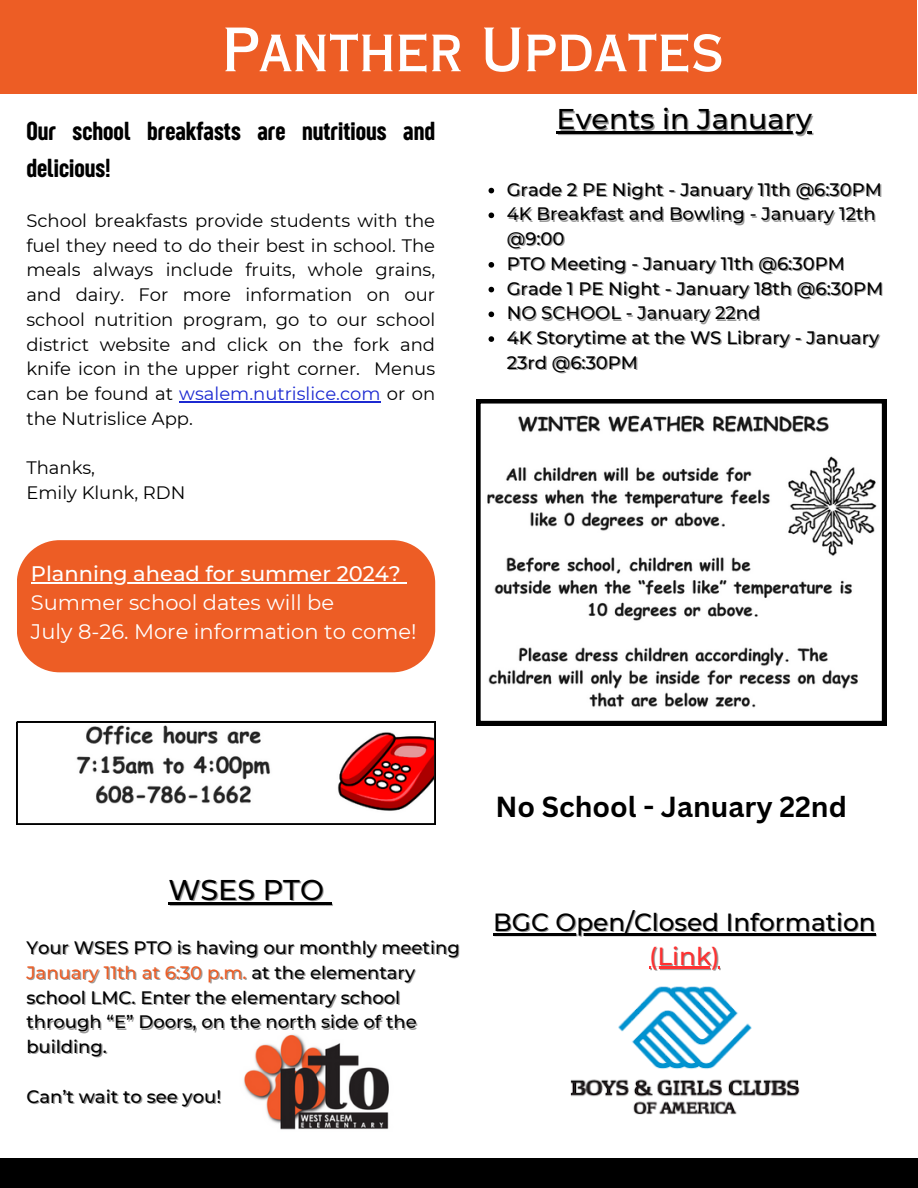
<style>
.page{position:relative;width:918px;height:1188px;background:#fff}
.page>*{position:absolute;margin:0;border:0;box-sizing:border-box;transform-origin:0 0}
.t1{font:60px "Copperplate Gothic LT Pro 30 AB";color:#fff}
.t2{font:500 28.5px "Montserrat";color:#000}
.t3{font:700 28.2px "Canva Sans";color:#000}
.t4{font:27px/37.2px "Sugo Pro Classic";color:#000}
.t5{font:500 24.75px "Montserrat";color:#000}
.t6{font:500 24.75px "Montserrat";color:#ff3131}
.t7{font:21px "Montserrat";color:#fff}
.t8{font:500 21px "Montserrat";color:#fff}
.t9{font:500 18px/24.8px "Montserrat";color:#000}
.t10{font:18px/24.8px "Montserrat";color:#000;text-align:justify}
.s1{color:#1c29d1}
.s2{color:rgb(0 0 0/.4)}
.s3{color:#ed5d25}
</style>
<div class="page">
<img style="left:0;top:0;width:918px;height:1188px">
<hr style="left:168px;top:902px;width:156px;height:3px;background:#000">
<svg style="left:324px;top:902px;width:8px;height:3px"></svg>
<img style="left:542px;top:955px;width:285px;height:189px">
<hr style="left:493px;top:933px;width:383px;height:2px;background:#000">
<hr style="left:649px;top:967px;width:71px;height:2px;background:#ff3131">
<svg style="left:476px;top:399px;width:410px;height:326px"></svg>
<svg style="left:17px;top:722px;width:418px;height:102px"></svg>
<div style="left:17px;top:540px;width:418px;height:132px;background:#ed5d25"></div>
<hr style="left:31px;top:582px;width:370px;height:1px;background:#fff">
<hr style="left:557px;top:132px;width:255px;height:2px;background:#000">
<svg style="left:489px;top:188px;width:5px;height:5px"></svg>
<svg style="left:489px;top:213px;width:5px;height:5px"></svg>
<svg style="left:489px;top:262px;width:5px;height:6px"></svg>
<svg style="left:489px;top:287px;width:5px;height:5px"></svg>
<svg style="left:489px;top:312px;width:5px;height:5px"></svg>
<svg style="left:489px;top:336px;width:5px;height:6px"></svg>
<hr style="left:179px;top:401px;width:202px;height:1px;background:#1c29d1">
<p class="t1" style="left:222px;top:28px;width:503px">Panther Updates</p>
<p class="t4" style="left:26px;top:113px;width:410px">Our school breakfasts are nutritious and delicious!</p>
<p class="t10" style="left:26px;top:208px;width:410px">School breakfasts provide students with the fuel they need to do their best in school. The meals always include fruits, whole grains, and dairy. For more information on our school nutrition program, go to our school district website and click on the fork and knife icon in the upper right corner. Menus can be found at <span class="s1">wsalem.nutrislice.com</span> or on the Nutrislice App.</p>
<p class="t10" style="left:26px;top:456px;width:70px">Thanks,</p>
<p class="t10" style="left:26px;top:480px;width:161px">Emily Klunk, RDN</p>
<p class="t8" style="left:31px;top:561px;width:371px">Planning ahead for summer 2024?</p>
<p class="t7" style="left:31px;top:590px;width:305px">Summer school dates will be</p>
<p class="t7" style="left:31px;top:619px;width:387px">July 8-26. More information to come!</p>
<p class="t2" style="left:557px;top:102px;width:257px">Events in January</p>
<p class="t9" style="left:507px;top:177px;width:377px">Grade 2 PE Night - January 11th @6:30PM</p>
<p class="t9" style="left:507px;top:201px;width:371px;line-height:26px">4K Breakfast and Bowling - January 12th <span class="s2">@9</span>:<span class="s2">00</span></p>
<p class="t9" style="left:507px;top:251px;width:340px">PTO Meeting - January 11th @6:30PM</p>
<p class="t9" style="left:507px;top:276px;width:378px">Grade 1 PE Night - January 18th @6:30PM</p>
<p class="t9" style="left:507px;top:301px;width:255px">NO SCHOOL - January 22nd</p>
<p class="t9" style="left:507px;top:325px;width:374px">4K Storytime at the WS Library - January<br>23rd @6:30PM</p>
<p class="t2" style="left:168px;top:873px;width:157px">WSES PTO</p>
<p class="t9" style="left:26px;top:935px;width:435px">Your WSES PTO is having our monthly meeting <span class="s3">January 11th at 6:30 p.m.</span> at the elementary school LMC. Enter the elementary school through “E” Doors, on the north side of the building.</p>
<p class="t9" style="left:26px;top:1084px;width:196px">Can’t wait to see you!</p>
<p class="t3" style="left:495px;top:787px;width:353px">No School - January 22nd</p>
<p class="t5" style="left:493px;top:907px;width:384px">BGC Open/Closed Information</p>
<p class="t6" style="left:649px;top:941px;width:72px">(Link)</p>
</div>
